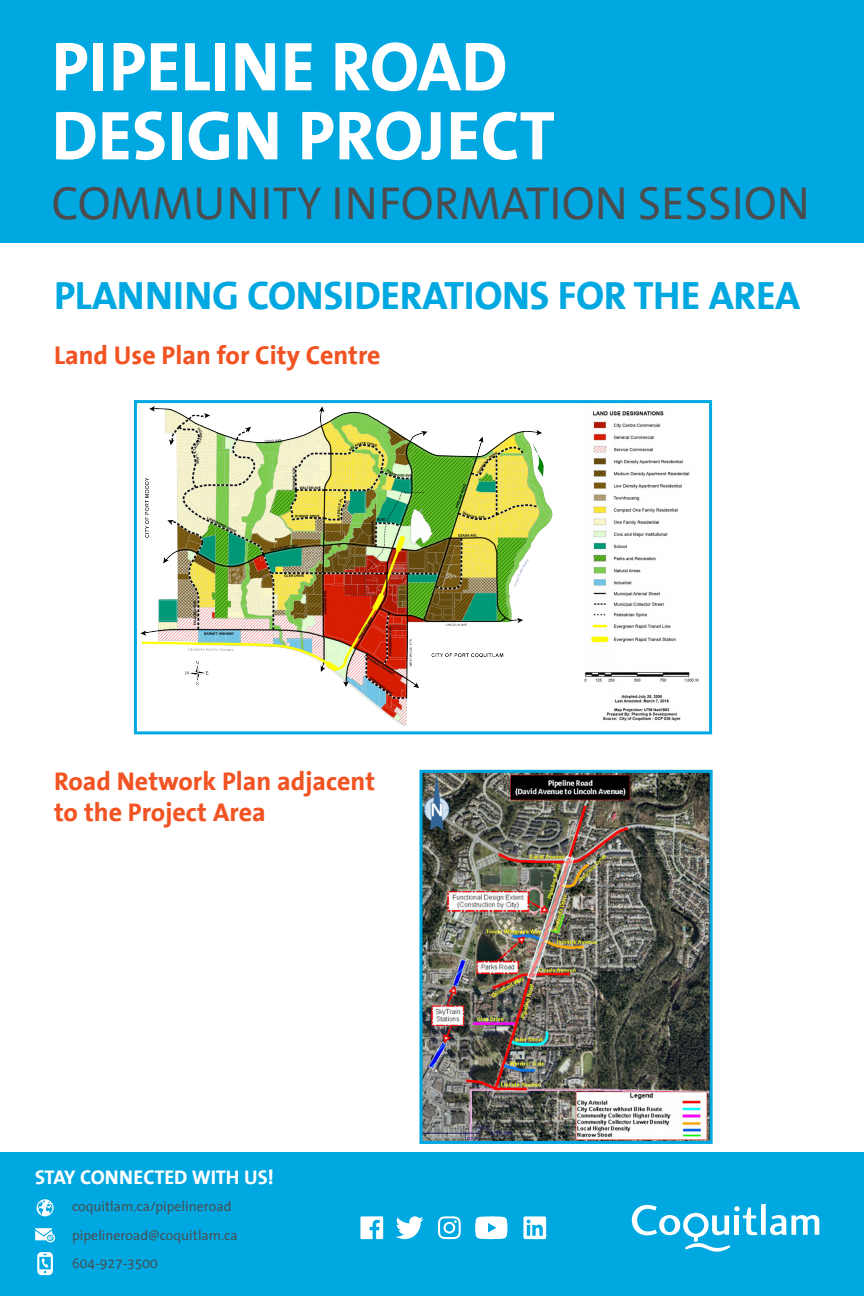
<style>
.page{position:relative;width:864px;height:1296px;background:#fff}
.page>*{position:absolute;margin:0;border:0;box-sizing:border-box;transform-origin:0 0}
.t1{font:700 69.85px/69px "The Sans Office";color:#fff}
.t2{font:46.75px "The Sans Office";color:#4b4c4d}
.t3{font:700 40px "The Sans Office";letter-spacing:-.01em;color:#00a8e2}
.t4{font:700 26px/31.2px "The Sans Office";color:#f15322}
.t5{font:700 20px "The Sans Office";letter-spacing:-.005em;color:#fff}
.t6{font:13.9px/28.6px "The Sans Office";color:#4b4c4d}
</style>
<div class="page">
<div style="left:0;top:0;width:864px;height:243px;background:#00a8e2"></div>
<div style="left:0;top:1152px;width:864px;height:144px;background:#00a8e2"></div>
<svg style="left:35px;top:1228px;width:20px;height:15px"></svg>
<svg style="left:37px;top:1199px;width:17px;height:17px"></svg>
<svg style="left:37px;top:1252px;width:16px;height:23px"></svg>
<svg style="left:632px;top:1204px;width:187px;height:48px"></svg>
<svg style="left:396px;top:1216px;width:28px;height:23px"></svg>
<svg style="left:360px;top:1216px;width:23px;height:23px"></svg>
<svg style="left:475px;top:1216px;width:32px;height:23px"></svg>
<svg style="left:438px;top:1216px;width:23px;height:23px"></svg>
<svg style="left:523px;top:1216px;width:25px;height:23px"></svg>
<img style="left:423px;top:774px;width:286px;height:366px">
<div style="left:419px;top:770px;width:294px;height:374px;border:3px solid #00a8e2"></div>
<img style="left:140px;top:406px;width:413px;height:320px">
<img style="left:584px;top:411px;width:115px;height:310px">
<img style="left:182px;top:659px;width:32px;height:30px">
<div style="left:134px;top:400px;width:578px;height:334px;border:3px solid #00a8e2"></div>
<h1 class="t1" style="left:52px;top:33px;width:505px">PIPELINE ROAD<br>DESIGN PROJECT</h1>
<h2 class="t2" style="left:52px;top:178px;width:760px">COMMUNITY INFORMATION SESSION</h2>
<h3 class="t3" style="left:54px;top:272px;width:748px">PLANNING CONSIDERATIONS FOR THE AREA</h3>
<p class="t4" style="left:54px;top:340px;width:328px">Land Use Plan for City Centre</p>
<p class="t4" style="left:54px;top:766px;width:323px">Road Network Plan adjacent to the Project Area</p>
<p class="t5" style="left:35px;top:1166px;width:240px">STAY CONNECTED WITH US!</p>
<p class="t6" style="left:72px;top:1192px;width:167px">coquitlam.ca/pipelineroad pipelineroad@coquitlam.ca<br>604-927-3500</p>
</div>
